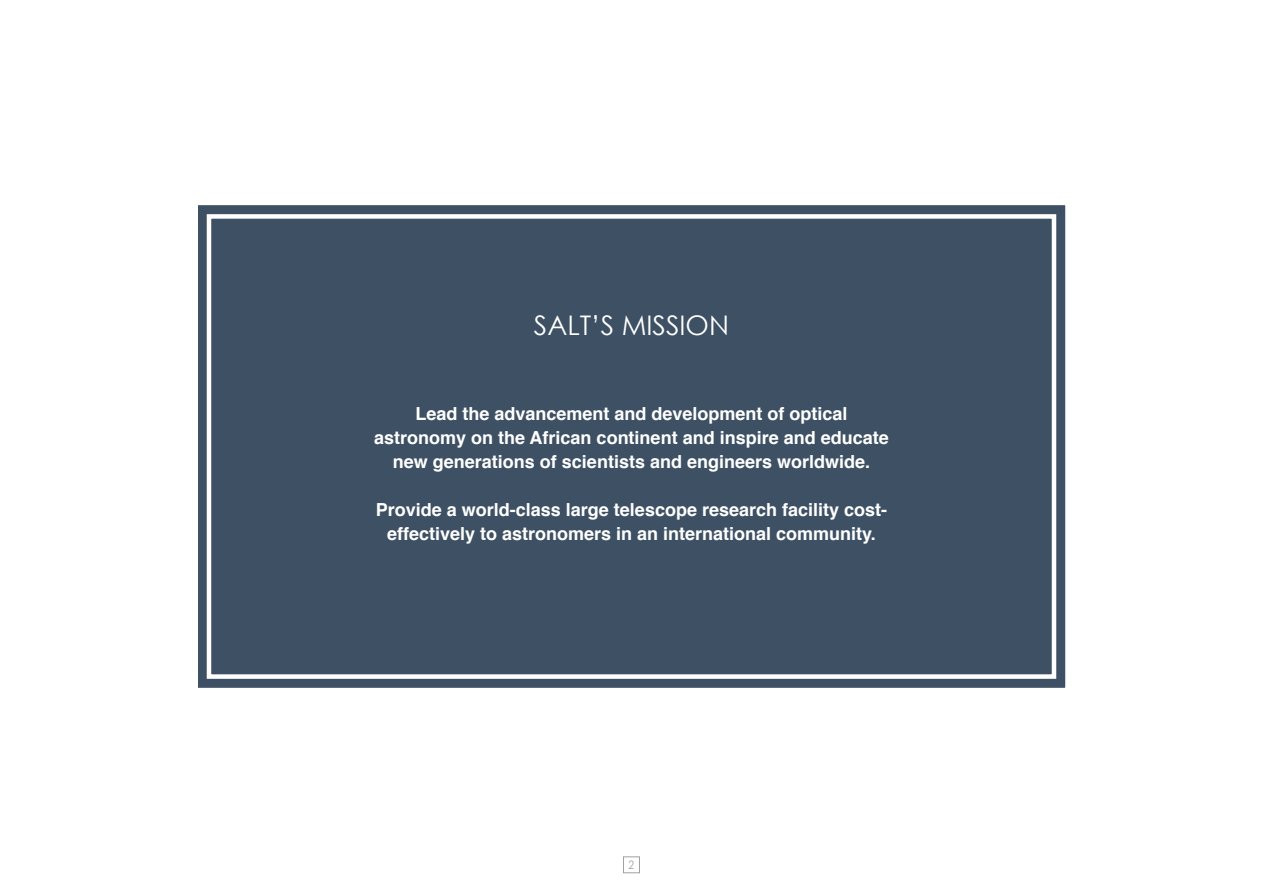
<style>
.page{position:relative;width:1263px;height:893px;background:#fff}
.page>*{position:absolute;margin:0;border:0;box-sizing:border-box;transform-origin:0 0}
.t1{font:27px "Century Gothic";color:#fff}
.t2{font:700 18px/24px "Helvetica";color:#fff;text-align:center}
.t3{font:12px "Abel";color:#9d9fa2}
</style>
<div class="page">
<div style="left:623px;top:857px;width:16px;height:16px;border:1px solid #9d9fa2"></div>
<div style="left:198px;top:205px;width:868px;height:483px;background:#3d5064"></div>
<div style="left:207px;top:214px;width:849px;height:465px;border:5px solid #fff"></div>
<p class="t1" style="left:534px;top:306px;width:197px">SALT’S MISSION</p>
<p class="t2" style="left:374px;top:401px;width:516px">Lead the advancement and development of optical astronomy on the African continent and inspire and educate new generations of scientists and engineers worldwide.</p>
<p class="t2" style="left:376px;top:497px;width:513px">Provide a world-class large telescope research facility cost&shy;effectively to astronomers in an international community.</p>
<p class="t3" style="left:628px;top:857px;width:7px">2</p>
</div>
